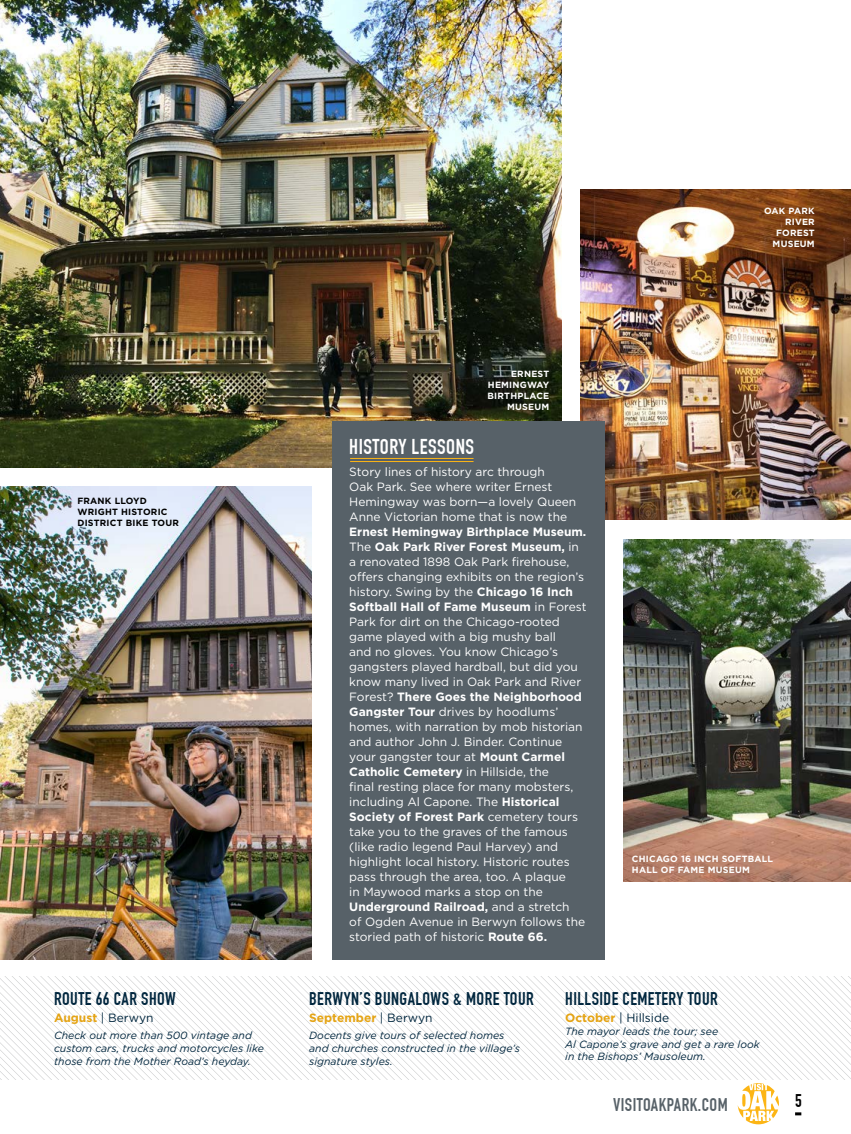
<style>
.page{position:relative;width:851px;height:1134px;background:#fff}
.page>*{position:absolute;margin:0;border:0;box-sizing:border-box;transform-origin:0 0}
.t1{font:700 21px "DIN Condensed";letter-spacing:.025em;color:#fff}
.t2{font:700 18px "DIN Condensed";letter-spacing:.025em;color:#00263e}
.t3{font:700 18px "DIN Condensed";letter-spacing:.025em;color:#576168}
.t4{font:700 18px "DIN Condensed";color:#000}
.t5{font:12px/15px "Gotham";color:#fff}
.t6{font:12px "Gotham";color:#00263e}
.t7{font:700 12px "Gotham";color:#e5a414}
.t8{font:italic 10.5px/12.6px "Gotham";color:#00263e}
.t9{font:700 9px/10.8px "Gotham";letter-spacing:.025em;color:#fff;text-align:right}
.t10{font:700 9px/10.8px "Gotham";letter-spacing:.025em;color:#000}
.s1{font-weight:700;color:#e5a414}
.s2{font-weight:700}
.s3{font-weight:400;color:#00263e}
</style>
<div class="page">
<img style="left:580px;top:190px;width:270px;height:329px">
<img style="left:0;top:0;width:561px;height:468px">
<img style="left:623px;top:539px;width:227px;height:343px">
<img style="left:0;top:487px;width:312px;height:473px">
<div style="left:332px;top:421px;width:272px;height:539px;background:#576168"></div>
<img style="left:0;top:785px;width:1px;height:175px">
<hr style="left:350px;top:458px;width:123px;height:1px;background:#fcb515">
<hr style="left:350px;top:461px;width:123px;height:1px;background:#fcb515">
<svg style="left:0;top:976px;width:850px;height:148px"></svg>
<p class="t9" style="left:764px;top:206px;width:52px">OAK PARK<br>RIVER<br>FOREST<br>MUSEUM</p>
<p class="t10" style="left:77px;top:495px;width:103px">FRANK LLOYD<br>WRIGHT HISTORIC<br>DISTRICT BIKE TOUR</p>
<h2 class="t2" style="left:54px;top:988px;width:123px">ROUTE 66 CAR SHOW</h2>
<p class="t6" style="left:54px;top:1010px;width:101px"><span class="s1">August</span> | Berwyn</p>
<p class="t8" style="left:54px;top:1029px;width:211px">Check out more than 500 vintage and custom cars, trucks and motorcycles like those from the Mother Road’s heyday.</p>
<p class="t9" style="left:487px;top:369px;width:63px">ERNEST<br>HEMINGWAY<br>BIRTHPLACE<br>MUSEUM</p>
<h1 class="t1" style="left:349px;top:434px;width:126px">HISTORY LESSONS</h1>
<p class="t5" style="left:349px;top:464px;width:228px">Story lines of history arc through<br>Oak Park. See where writer Ernest Hemingway was born—a lovely Queen Anne Victorian home that is now the</p>
<p class="t5" style="left:349px;top:524px;width:239px"><span class="s2">Ernest Hemingway Birthplace Museum.<br></span>The <span class="s2">Oak Park River Forest Museum,</span> in a renovated 1898 Oak Park firehouse, offers changing exhibits on the region’s history. Swing by the <span class="s2">Chicago 16 Inch Softball Hall of Fame Museum</span> in Forest Park for dirt on the Chicago-rooted game played with a big mushy ball<br>and no gloves. You know Chicago’s gangsters played hardball, but did you know many lived in Oak Park and River Forest? <span class="s2">There Goes the Neighborhood Gangster Tour</span> drives by hoodlums’ homes, with narration by mob historian and author John J. Binder. Continue your gangster tour at <span class="s2">Mount Carmel Catholic Cemetery</span> in Hillside, the<br>final resting place for many mobsters, including Al Capone. The <span class="s2">Historical Society of Forest Park</span> cemetery tours take you to the graves of the famous (like radio legend Paul Harvey) and highlight local history. Historic routes pass through the area, too. A plaque<br>in Maywood marks a stop on the <span class="s2">Underground Railroad,</span> and a stretch<br>of Ogden Avenue in Berwyn follows the storied path of historic <span class="s2">Route 66.</span></p>
<p class="t9" style="left:632px;top:853px;width:143px;text-align:left">CHICAGO 16 INCH SOFTBALL<br>HALL OF FAME MUSEUM</p>
<h2 class="t2" style="left:309px;top:988px;width:226px">BERWYN’S BUNGALOWS &amp; MORE TOUR</h2>
<p class="t7" style="left:309px;top:1010px;width:125px">September <span class="s3">| Berwyn</span></p>
<p class="t8" style="left:309px;top:1029px;width:212px">Docents give tours of selected homes and churches constructed in the village’s signature styles.</p>
<h2 class="t2" style="left:565px;top:988px;width:154px">HILLSIDE CEMETERY TOUR</h2>
<p class="t6" style="left:565px;top:1010px;width:105px"><span class="s1">October</span> | Hillside</p>
<p class="t8" style="left:565px;top:1025px;width:196px">The mayor leads the tour; see<br>Al Capone’s grave and get a rare look in the Bishops’ Mausoleum.</p>
<h2 class="t3" style="left:613px;top:1094px;width:116px">VISITOAKPARK.COM</h2>
<h2 class="t4" style="left:795px;top:1090px;width:8px">5</h2>
</div>
